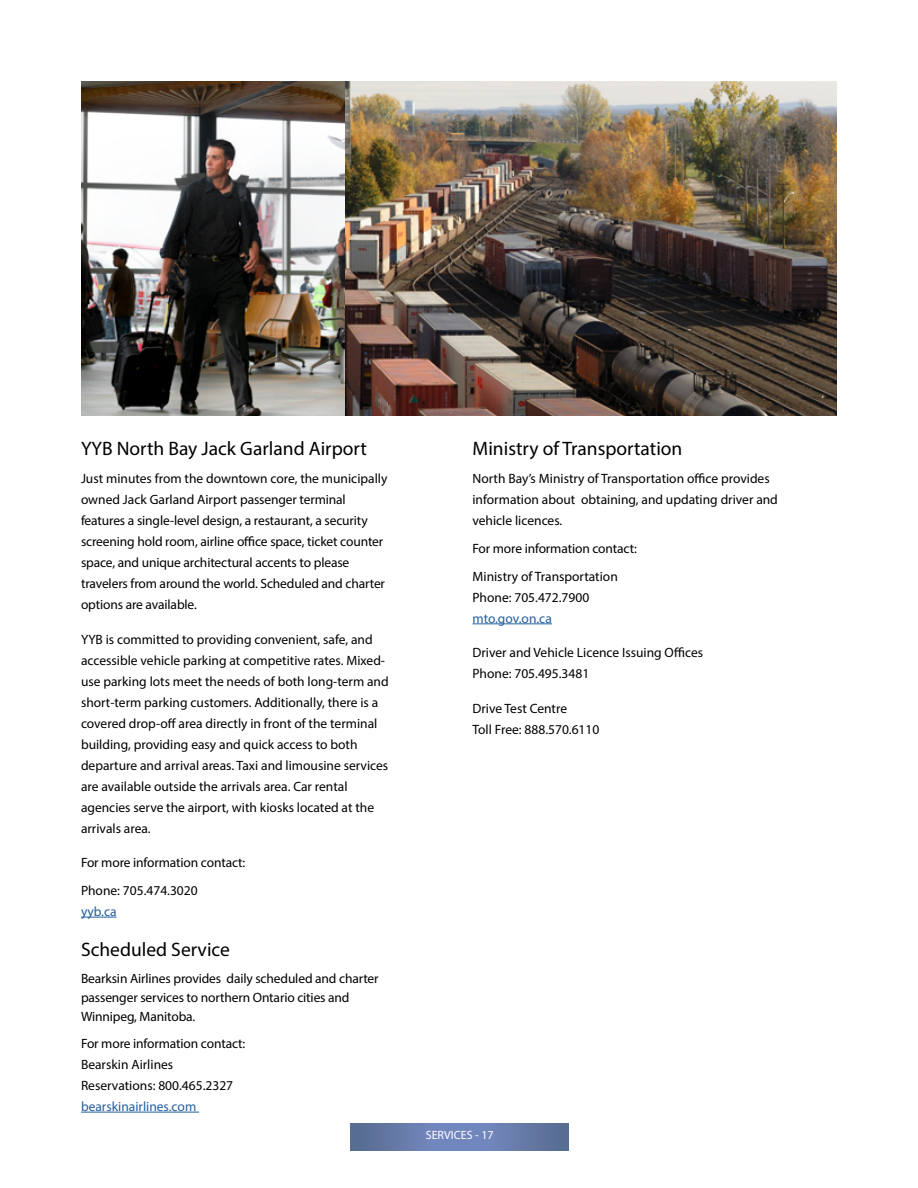
<style>
.page{position:relative;width:918px;height:1188px;background:#fff}
.page>*{position:absolute;margin:0;border:0;box-sizing:border-box;transform-origin:0 0}
.t1{font:19.5px "Myriad Pro";color:#000}
.t2{font:13.5px/21px "Myriad Pro";color:#000}
.t3{font:13.5px "Myriad Pro";color:#215e9e}
.t4{font:12px "Myriad Pro";color:#fff}
</style>
<div class="page">
<svg style="left:351px;top:1124px;width:218px;height:26px;background:#677bab"></svg>
<hr style="left:81px;top:917px;width:36px;height:1px;background:#215e9e">
<hr style="left:81px;top:1112px;width:118px;height:1px;background:#215e9e">
<hr style="left:472px;top:624px;width:80px;height:1px;background:#215e9e">
<img style="left:81px;top:81px;width:756px;height:335px">
<h1 class="t1" style="left:81px;top:437px;width:287px">YYB North Bay Jack Garland Airport</h1>
<p class="t2" style="left:81px;top:468px;width:308px">Just minutes from the downtown core, the municipally owned Jack Garland Airport passenger terminal features a single-level design, a restaurant, a security screening hold room, airline office space, ticket counter space, and unique architectural accents to please travelers from around the world. Scheduled and charter options are available.</p>
<p class="t2" style="left:81px;top:628px;width:309px">YYB is committed to providing convenient, safe, and accessible vehicle parking at competitive rates. Mixed&shy;use parking lots meet the needs of both long-term and short-term parking customers. Additionally, there is a covered drop-off area directly in front of the terminal building, providing easy and quick access to both departure and arrival areas. Taxi and limousine services are available outside the arrivals area. Car rental agencies serve the airport, with kiosks located at the arrivals area.</p>
<p class="t2" style="left:81px;top:848px;width:166px;line-height:27.8px">For more information contact:<br>Phone: 705.474.3020</p>
<p class="t3" style="left:81px;top:903px;width:37px">yyb.ca</p>
<h1 class="t1" style="left:81px;top:938px;width:150px">Scheduled Service</h1>
<p class="t2" style="left:81px;top:968px;width:299px;line-height:19.5px">Bearksin Airlines provides daily scheduled and charter passenger services to northern Ontario cities and<br>Winnipeg, Manitoba.</p>
<p class="t2" style="left:81px;top:1032px;width:166px">For more information contact:<br>Bearskin Airlines<br>Reservations: 800.465.2327</p>
<p class="t3" style="left:81px;top:1098px;width:117px">bearskinairlines.com</p>
<h1 class="t1" style="left:472px;top:437px;width:211px">Ministry of Transportation</h1>
<p class="t2" style="left:472px;top:468px;width:307px">North Bay’s Ministry of Transportation office provides information about obtaining, and updating driver and vehicle licences.</p>
<p class="t2" style="left:472px;top:534px;width:166px;line-height:27.8px">For more information contact:<br>Ministry of Transportation</p>
<p class="t2" style="left:472px;top:586px;width:118px">Phone: 705.472.7900</p>
<p class="t3" style="left:472px;top:610px;width:81px">mto.gov.on.ca</p>
<p class="t2" style="left:472px;top:642px;width:232px">Driver and Vehicle Licence Issuing Offices<br>Phone: 705.495.3481</p>
<p class="t2" style="left:472px;top:697px;width:128px">Drive Test Centre<br>Toll Free: 888.570.6110</p>
<p class="t4" style="left:426px;top:1127px;width:69px">SERVICES - 17</p>
</div>
